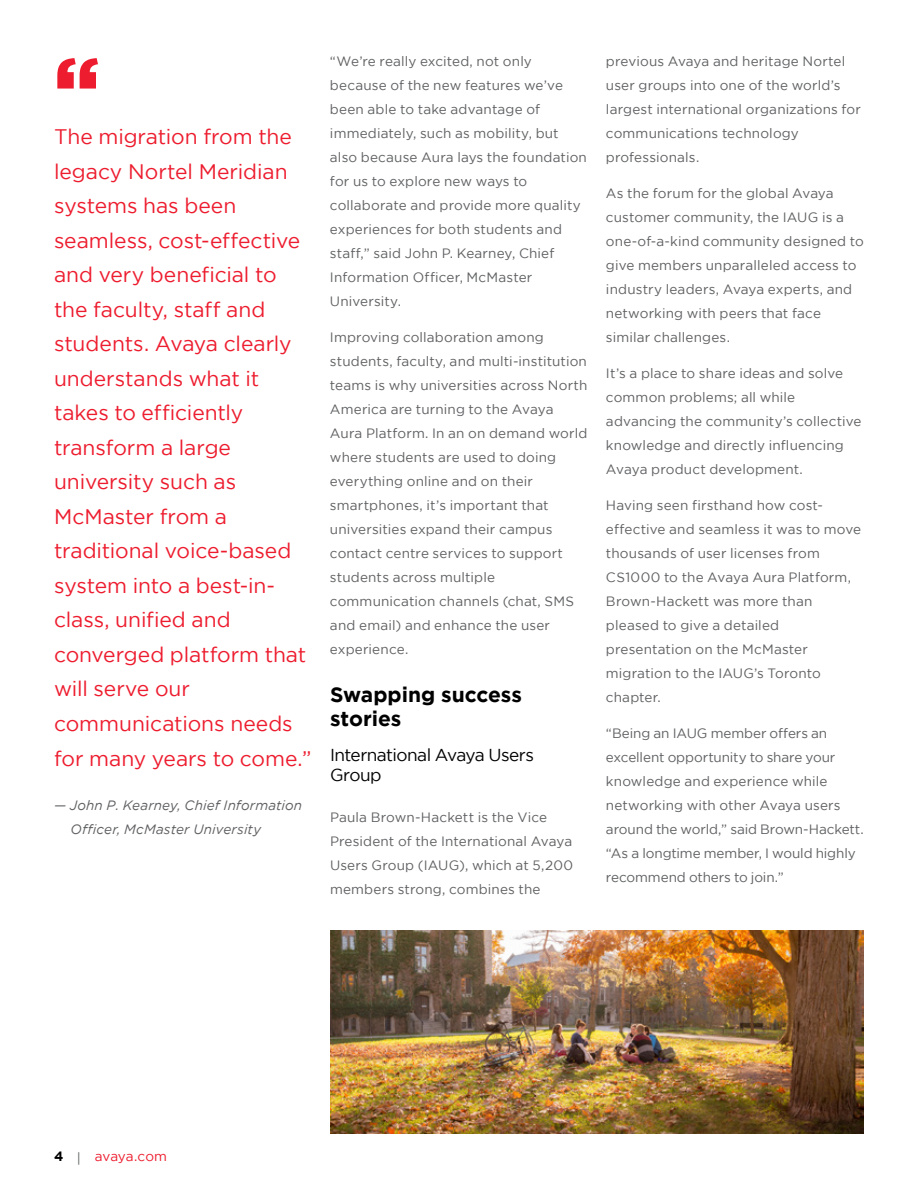
<style>
.page{position:relative;width:918px;height:1188px;background:#fff}
.page>*{position:absolute;margin:0;border:0;box-sizing:border-box;transform-origin:0 0}
.t1{font:900 84px "Gotham";color:#ed1c2e}
.t2{font:21px/34.5px "Gotham";color:#ed1c2e}
.t3{font:700 21px/24px "Gotham";color:#000}
.t4{font:17.25px/21px "Gotham";letter-spacing:-.03em;color:#000}
.t5{font:13.5px/24px "Gotham";letter-spacing:.01em;color:#5f6062}
.t6{font:italic 13.5px/24px "Gotham";letter-spacing:.01em;color:#5f6062}
.t7{font:13.5px "Gotham";color:#ed1c2e}
.s1{font-weight:700;color:#000}
.s2{color:#5f6062}
</style>
<div class="page">
<img style="left:330px;top:930px;width:534px;height:204px">
<h1 class="t1" style="left:54px;top:39px;width:47px">“</h1>
<p class="t2" style="left:54px;top:119px;width:259px">The migration from the legacy Nortel Meridian systems has been seamless, cost-effective and very beneficial to the faculty, staff and students. Avaya clearly understands what it takes to efficiently transform a large university such as<br>McMaster from a traditional voice-based system into a best-in&shy;class, unified and converged platform that will serve our communications needs for many years to come.”</p>
<p class="t6" style="left:70px;top:793px;width:233px;text-indent:-16px">— John P. Kearney, Chief Information<br>Officer, McMaster University</p>
<p class="t5" style="left:330px;top:49px;width:258px">“We’re really excited, not only because of the new features we’ve been able to take advantage of immediately, such as mobility, but also because Aura lays the foundation for us to explore new ways to collaborate and provide more quality experiences for both students and staff,” said John P. Kearney, Chief<br>Information Officer, McMaster<br>University.</p>
<p class="t5" style="left:330px;top:325px;width:259px">Improving collaboration among students, faculty, and multi-institution teams is why universities across North<br>America are turning to the Avaya<br>Aura Platform. In an on demand world where students are used to doing everything online and on their smartphones, it’s important that universities expand their campus contact centre services to support students across multiple communication channels (chat, SMS and email) and enhance the user experience.</p>
<h2 class="t3" style="left:330px;top:682px;width:194px">Swapping success stories</h2>
<p class="t4" style="left:330px;top:744px;width:206px">International Avaya Users<br>Group</p>
<p class="t5" style="left:330px;top:805px;width:245px">Paula Brown-Hackett is the Vice President of the International Avaya Users Group (IAUG), which at 5,200 members strong, combines the</p>
<p class="t5" style="left:606px;top:49px;width:257px">previous Avaya and heritage Nortel user groups into one of the world’s largest international organizations for communications technology professionals.</p>
<p class="t5" style="left:606px;top:181px;width:259px">As the forum for the global Avaya customer community, the IAUG is a one-of-a-kind community designed to give members unparalleled access to industry leaders, Avaya experts, and networking with peers that face similar challenges.</p>
<p class="t5" style="left:606px;top:361px;width:257px">It’s a place to share ideas and solve common problems; all while advancing the community’s collective knowledge and directly influencing Avaya product development.</p>
<p class="t5" style="left:606px;top:493px;width:257px">Having seen firsthand how cost&shy;effective and seamless it was to move thousands of user licenses from<br>CS1000 to the Avaya Aura Platform,<br>Brown-Hackett was more than pleased to give a detailed presentation on the McMaster migration to the IAUG’s Toronto chapter.</p>
<p class="t5" style="left:606px;top:721px;width:259px">“Being an IAUG member offers an excellent opportunity to share your knowledge and experience while networking with other Avaya users around the world,” said Brown-Hackett. “As a longtime member, I would highly recommend others to join.”</p>
<p class="t7" style="left:54px;top:1149px;width:115px"><span class="s1">4</span> <span class="s2">|</span> avaya.com</p>
</div>
